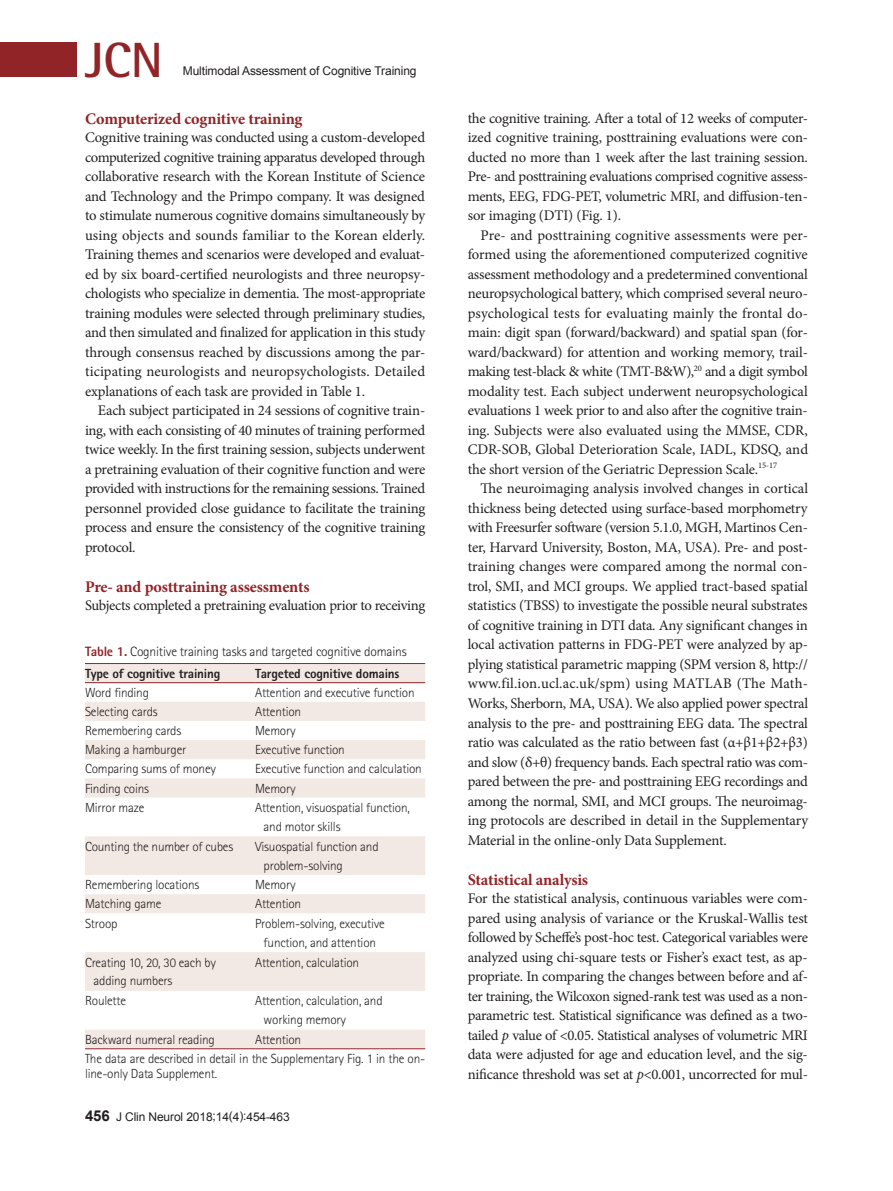
<style>
.page{position:relative;width:893px;height:1191px;background:#fff}
.page>*{position:absolute;margin:0;border:0;box-sizing:border-box;transform-origin:0 0}
.t1{font:700 49.5px "Rotis Semi Sans Std";color:#912427}
.t2{font:700 16.2px "Minion Pro";letter-spacing:-.01em;color:#912427}
.t3{font:14.7px/19.5px "Minion Pro";letter-spacing:-.02em;color:#231f20;text-align:justify}
.t4{font:300 13.5px "Rotis Sans Serif Std";letter-spacing:-.015em;color:#231f20}
.t5{font:300 13.2px/18.8px "Rotis Sans Serif Std";letter-spacing:-.015em;color:#231f20}
.t6{font:800 13.2px "Rotis Sans Serif Std";letter-spacing:-.015em;color:#231f20}
.t7{font:12px "Arial";letter-spacing:-.01em;color:#231f20}
.s1{font-weight:800;color:#912427}
.s2{font-weight:700;font-size:15px}
.s3{font-style:italic}
</style>
<div class="page">
<div style="left:0;top:43px;width:77px;height:34px;background:#912427"></div>
<svg style="left:85px;top:664px;width:340px;height:384px"></svg>
<hr style="left:85px;top:663px;width:170px;height:1px;background:#912427">
<hr style="left:255px;top:663px;width:170px;height:1px;background:#912427">
<hr style="left:85px;top:682px;width:170px;height:1px;background:#912427">
<hr style="left:255px;top:682px;width:170px;height:1px;background:#912427">
<hr style="left:85px;top:1048px;width:170px;height:1px;background:#912427">
<hr style="left:255px;top:1048px;width:170px;height:1px;background:#912427">
<h1 class="t1" style="left:85px;top:30px;width:80px">JCN</h1>
<p class="t7" style="left:183px;top:63px;width:235px">Multimodal Assessment of Cognitive Training</p>
<p class="t2" style="left:85px;top:107px;width:219px">Computerized cognitive training</p>
<p class="t3" style="left:85px;top:128px;width:342px">Cognitive training was conducted using a custom-developed computerized cognitive training apparatus developed through collaborative research with the Korean Institute of Science and Technology and the Primpo company. It was designed to stimulate numerous cognitive domains simultaneously by using objects and sounds familiar to the Korean elderly.<br>Training themes and scenarios were developed and evaluat&shy;ed by six board-certified neurologists and three neuropsy&shy;chologists who specialize in dementia. The most-appropriate training modules were selected through preliminary studies, and then simulated and finalized for application in this study through consensus reached by discussions among the par&shy;ticipating neurologists and neuropsychologists. Detailed explanations of each task are provided in Table 1.</p>
<p class="t3" style="left:85px;top:401px;width:342px;text-indent:13px">Each subject participated in 24 sessions of cognitive train&shy;ing, with each consisting of 40 minutes of training performed twice weekly. In the first training session, subjects underwent a pretraining evaluation of their cognitive function and were provided with instructions for the remaining sessions. Trained personnel provided close guidance to facilitate the training process and ensure the consistency of the cognitive training protocol.</p>
<p class="t2" style="left:85px;top:575px;width:226px">Pre- and posttraining assessments</p>
<p class="t3" style="left:85px;top:596px;width:342px">Subjects completed a pretraining evaluation prior to receiving</p>
<p class="t4" style="left:85px;top:644px;width:323px"><span class="s1">Table 1.</span> Cognitive training tasks and targeted cognitive domains</p>
<p class="t6" style="left:85px;top:665px;width:137px">Type of cognitive training</p>
<p class="t6" style="left:255px;top:665px;width:146px">Targeted cognitive domains</p>
<p class="t5" style="left:85px;top:683px;width:65px">Word finding</p>
<p class="t5" style="left:255px;top:683px;width:161px">Attention and executive function</p>
<p class="t5" style="left:85px;top:702px;width:74px">Selecting cards</p>
<p class="t5" style="left:255px;top:702px;width:48px">Attention</p>
<p class="t5" style="left:85px;top:721px;width:98px">Remembering cards</p>
<p class="t5" style="left:255px;top:721px;width:42px">Memory</p>
<p class="t5" style="left:85px;top:740px;width:103px">Making a hamburger</p>
<p class="t5" style="left:255px;top:740px;width:91px">Executive function</p>
<p class="t5" style="left:85px;top:759px;width:133px">Comparing sums of money</p>
<p class="t5" style="left:255px;top:759px;width:168px">Executive function and calculation</p>
<p class="t5" style="left:85px;top:778px;width:66px">Finding coins</p>
<p class="t5" style="left:255px;top:778px;width:42px">Memory</p>
<p class="t5" style="left:85px;top:798px;width:61px">Mirror maze</p>
<p class="t5" style="left:264px;top:798px;width:148px;text-indent:-9px">Attention, visuospatial function, and motor skills</p>
<p class="t5" style="left:85px;top:837px;width:150px">Counting the number of cubes</p>
<p class="t5" style="left:264px;top:837px;width:117px;text-indent:-9px">Visuospatial function and problem-solving</p>
<p class="t5" style="left:85px;top:875px;width:116px">Remembering locations</p>
<p class="t5" style="left:255px;top:875px;width:42px">Memory</p>
<p class="t5" style="left:85px;top:894px;width:78px">Matching game</p>
<p class="t5" style="left:255px;top:894px;width:48px">Attention</p>
<p class="t5" style="left:85px;top:914px;width:34px">Stroop</p>
<p class="t5" style="left:255px;top:914px;width:131px;text-align:center">Problem-solving, executive function, and attention</p>
<p class="t5" style="left:94px;top:952px;width:124px;text-indent:-9px">Creating 10, 20, 30 each by adding numbers</p>
<p class="t5" style="left:255px;top:952px;width:106px">Attention, calculation</p>
<p class="t5" style="left:85px;top:991px;width:43px">Roulette</p>
<p class="t5" style="left:264px;top:991px;width:121px;text-indent:-9px">Attention, calculation, and working memory</p>
<p class="t5" style="left:85px;top:1029px;width:131px">Backward numeral reading</p>
<p class="t5" style="left:85px;top:1029px;width:342px;line-height:19.6px;text-indent:170px">Attention<br>The data are described in detail in the Supplementary Fig. 1 in the on-</p>
<p class="t5" style="left:85px;top:1064px;width:134px">line-only Data Supplement.</p>
<p class="t7" style="left:85px;top:1108px;width:206px"><span class="s2">456</span> J Clin Neurol 2018;14(4):454-463</p>
<p class="t3" style="left:468px;top:108px;width:342px">the cognitive training. After a total of 12 weeks of computer&shy;ized cognitive training, posttraining evaluations were con&shy;ducted no more than 1 week after the last training session.<br>Pre- and posttraining evaluations comprised cognitive assess&shy;ments, EEG, FDG-PET, volumetric MRI, and diffusion-ten&shy;sor imaging (DTI) (Fig. 1).</p>
<p class="t3" style="left:468px;top:225px;width:342px;text-indent:13px">Pre- and posttraining cognitive assessments were per&shy;formed using the aforementioned computerized cognitive assessment methodology and a predetermined conventional neuropsychological battery, which comprised several neuro&shy;psychological tests for evaluating mainly the frontal do&shy;main: digit span (forward/backward) and spatial span (for&shy;ward/backward) for attention and working memory, trail&shy;making test-black &amp; white (TMT-B&amp;W),<sup>20</sup> and a digit symbol modality test. Each subject underwent neuropsychological evaluations 1 week prior to and also after the cognitive train&shy;ing. Subjects were also evaluated using the MMSE, CDR, CDR-SOB, Global Deterioration Scale, IADL, KDSQ, and the short version of the Geriatric Depression Scale.<sup>15-17</sup></p>
<p class="t3" style="left:468px;top:479px;width:342px;text-indent:13px">The neuroimaging analysis involved changes in cortical thickness being detected using surface-based morphometry with Freesurfer software (version 5.1.0, MGH, Martinos Cen&shy;ter, Harvard University, Boston, MA, USA). Pre- and post&shy;training changes were compared among the normal con&shy;trol, SMI, and MCI groups. We applied tract-based spatial statistics (TBSS) to investigate the possible neural substrates of cognitive training in DTI data. Any significant changes in local activation patterns in FDG-PET were analyzed by ap&shy;plying statistical parametric mapping (SPM version 8, http:// www.fil.ion.ucl.ac.uk/spm) using MATLAB (The Math-Works, Sherborn, MA, USA). We also applied power spectral analysis to the pre- and posttraining EEG data. The spectral ratio was calculated as the ratio between fast (α+β1+β2+β3) and slow (δ+θ) frequency bands. Each spectral ratio was com&shy;pared between the pre- and posttraining EEG recordings and among the normal, SMI, and MCI groups. The neuroimag&shy;ing protocols are described in detail in the Supplementary Material in the online-only Data Supplement.</p>
<p class="t2" style="left:468px;top:868px;width:122px">Statistical analysis</p>
<p class="t3" style="left:468px;top:888px;width:342px">For the statistical analysis, continuous variables were com&shy;pared using analysis of variance or the Kruskal-Wallis test followed by Scheffe’s post-hoc test. Categorical variables were analyzed using chi-square tests or Fisher’s exact test, as ap&shy;propriate. In comparing the changes between before and af&shy;ter training, the Wilcoxon signed-rank test was used as a non&shy;parametric test. Statistical significance was defined as a two&shy;tailed <span class="s3">p</span> value of &lt;0.05. Statistical analyses of volumetric MRI data were adjusted for age and education level, and the sig&shy;nificance threshold was set at <span class="s3">p</span>&lt;0.001, uncorrected for mul-</p>
</div>
